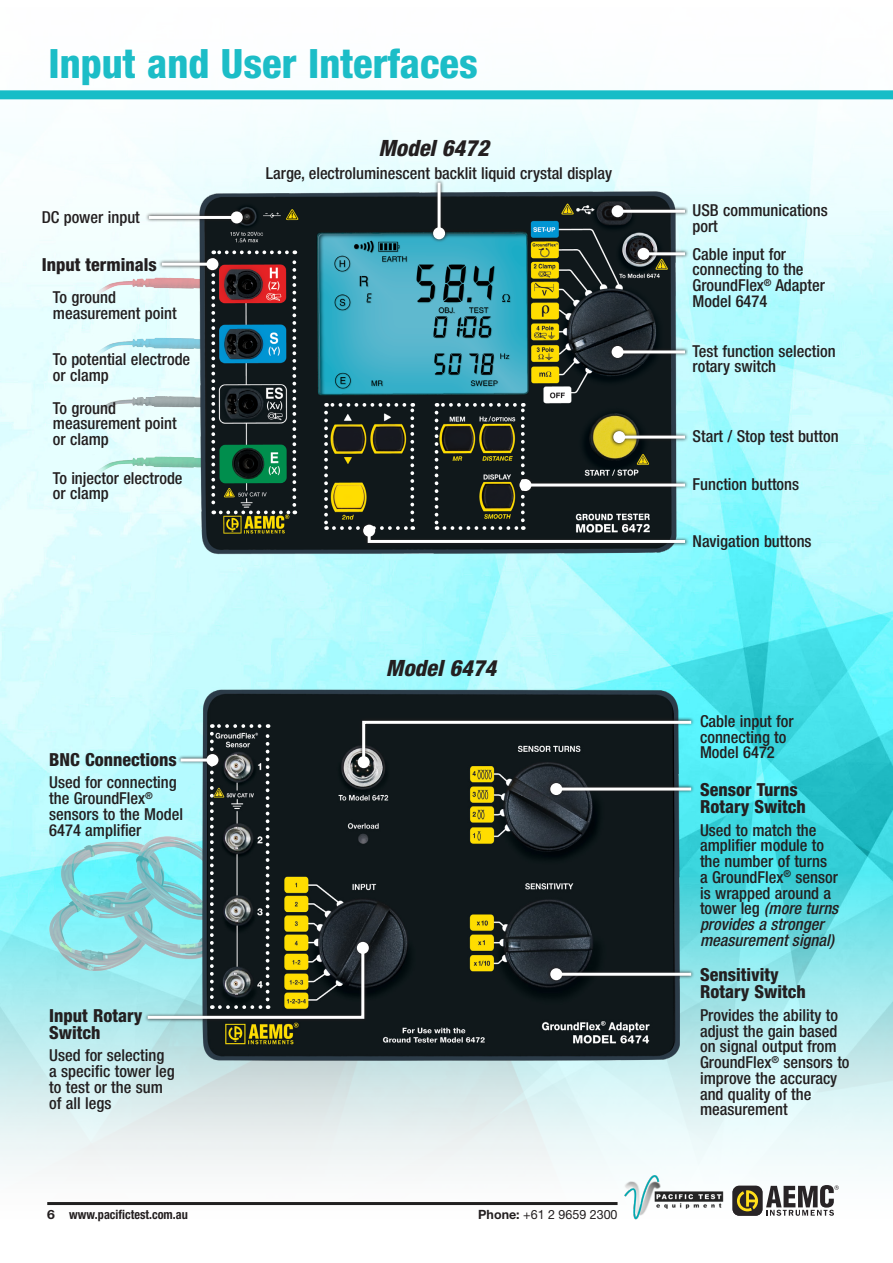
<style>
.page{position:relative;width:893px;height:1263px;background:#fff}
.page>*{position:absolute;margin:0;border:0;box-sizing:border-box;transform-origin:0 0}
.header_heavy{font:800 condensed 40.5px "Helvetica Neue LT Std";color:#1cbdc7}
.subhead_oblique{font:italic 800 condensed 22.5px "Helvetica Neue LT Std";color:#231f20}
.features_bold{font:800 condensed 18px/17.2px "Helvetica Neue LT Std";color:#231f20}
.user_interface{font:500 condensed 16.5px/15.8px "Helvetica Neue LT Std";color:#231f20}
.t1{font:700 condensed 12.75px "Helvetica Neue LT Std";color:#231f20;scale:.96 1}
.t2{font:12.75px "Helvetica Neue LT Std";color:#231f20}
.s1{font-style:italic}
.s2{font-stretch:normal}
.s3{font-weight:700}
</style>
<div class="page">
<img style="left:0;top:99px;width:893px;height:1117px">
<hr style="left:47px;top:1202px;width:571px;height:3px;background:#212020">
<svg style="left:766px;top:1185px;width:73px;height:31px"></svg>
<div style="left:732px;top:1186px;width:30px;height:30px;background:#282426;border-radius:7px"></div>
<svg style="left:737px;top:1190px;width:21px;height:21px"></svg>
<img style="left:618px;top:1172px;width:114px;height:48px">
<div style="left:0;top:90px;width:893px;height:9px;background:#17bdc7"></div>
<img style="left:50px;top:837px;width:95px;height:135px">
<img style="left:86px;top:275px;width:113px;height:25px">
<img style="left:86px;top:335px;width:113px;height:25px">
<img style="left:86px;top:396px;width:113px;height:22px">
<img style="left:86px;top:455px;width:113px;height:23px">
<img style="left:199px;top:189px;width:477px;height:367px">
<img style="left:202px;top:689px;width:478px;height:373px">
<svg style="left:145px;top:208px;width:101px;height:19px"></svg>
<hr style="left:149px;top:216px;width:88px;height:3px;background:#fff">
<div style="left:231px;top:211px;width:12px;height:12px;background:#fff;border-radius:50%"></div>
<svg style="left:360px;top:521px;width:329px;height:25px"></svg>
<svg style="left:144px;top:939px;width:228px;height:83px"></svg>
<svg style="left:354px;top:718px;width:341px;height:54px"></svg>
<svg style="left:608px;top:202px;width:80px;height:19px"></svg>
<hr style="left:618px;top:210px;width:67px;height:3px;background:#fff">
<div style="left:612px;top:205px;width:12px;height:12px;background:#fff;border-radius:50%"></div>
<svg style="left:634px;top:245px;width:54px;height:18px"></svg>
<hr style="left:643px;top:252px;width:42px;height:3px;background:#fff">
<div style="left:637px;top:248px;width:12px;height:12px;background:#fff;border-radius:50%"></div>
<svg style="left:608px;top:343px;width:80px;height:19px"></svg>
<hr style="left:618px;top:350px;width:67px;height:3px;background:#fff">
<div style="left:612px;top:346px;width:12px;height:12px;background:#fff;border-radius:50%"></div>
<svg style="left:430px;top:179px;width:19px;height:64px"></svg>
<hr style="left:438px;top:183px;width:3px;height:50px;background:#fff">
<div style="left:433px;top:227px;width:12px;height:12px;background:#fff;border-radius:50%"></div>
<svg style="left:211px;top:250px;width:85px;height:264px;background:#2c3a3a"></svg>
<svg style="left:324px;top:403px;width:364px;height:141px;background:#393f33"></svg>
<svg style="left:145px;top:719px;width:549px;height:301px;background:#354642"></svg>
<img style="left:856px;top:863px;width:37px;height:138px">
<svg style="left:158px;top:255px;width:64px;height:19px"></svg>
<hr style="left:162px;top:263px;width:50px;height:3px;background:#fff">
<div style="left:206px;top:258px;width:12px;height:12px;background:#fff;border-radius:50%"></div>
<p class="header_heavy" style="left:48px;top:38px;width:431px">Input and User Interfaces</p>
<p class="subhead_oblique" style="left:378px;top:134px;width:112px">Model 6472</p>
<p class="user_interface" style="left:42px;top:209px;width:100px">DC power input</p>
<p class="features_bold" style="left:42px;top:255px;width:117px">Input terminals</p>
<p class="user_interface" style="left:53px;top:289px;width:125px">To ground measurement point</p>
<p class="user_interface" style="left:53px;top:351px;width:139px">To potential electrode or clamp</p>
<p class="user_interface" style="left:53px;top:400px;width:125px">To ground measurement point or clamp</p>
<p class="user_interface" style="left:53px;top:470px;width:131px">To injector electrode or clamp</p>
<p class="user_interface" style="left:266px;top:165px;width:348px">Large, electroluminescent backlit liquid crystal display</p>
<p class="subhead_oblique" style="left:386px;top:654px;width:112px">Model 6474</p>
<p class="user_interface" style="left:692px;top:202px;width:137px">USB communications port</p>
<p class="user_interface" style="left:692px;top:246px;width:134px">Cable input for connecting to the<br>GroundFlex<sup>®</sup> Adapter<br>Model 6474</p>
<p class="user_interface" style="left:692px;top:343px;width:145px">Test function selection rotary switch</p>
<p class="user_interface" style="left:692px;top:428px;width:148px">Start / Stop test button</p>
<p class="user_interface" style="left:692px;top:476px;width:108px">Function buttons</p>
<p class="user_interface" style="left:692px;top:533px;width:121px">Navigation buttons</p>
<p class="user_interface" style="left:700px;top:713px;width:95px">Cable input for connecting to<br>Model 6472</p>
<p class="features_bold" style="left:49px;top:750px;width:129px">BNC Connections</p>
<p class="user_interface" style="left:49px;top:774px;width:135px">Used for connecting the GroundFlex<sup>® </sup>sensors to the Model<br>6474 amplifier</p>
<p class="features_bold" style="left:700px;top:780px;width:107px">Sensor Turns<br>Rotary Switch</p>
<p class="user_interface" style="left:700px;top:822px;width:140px">Used to match the amplifier module to the number of turns a GroundFlex<sup>®</sup> sensor is wrapped around a tower leg <span class="s1">(more turns provides a stronger measurement signal)</span></p>
<p class="features_bold" style="left:49px;top:1006px;width:95px">Input Rotary<br>Switch</p>
<p class="user_interface" style="left:49px;top:1047px;width:127px">Used for selecting a specific tower leg to test or the sum of all legs</p>
<p class="t1" style="left:47px;top:1206px;width:148px"><span class="s2">6</span> www.pacifictest.com.au</p>
<p class="t2" style="left:478px;top:1207px;width:141px"><span class="s3">Phone:</span> +61 2 9659 2300</p>
<p class="features_bold" style="left:700px;top:966px;width:107px">Sensitivity<br>Rotary Switch</p>
<p class="user_interface" style="left:700px;top:1007px;width:151px">Provides the ability to adjust the gain based on signal output from<br>GroundFlex<sup>®</sup> sensors to improve the accuracy and quality of the measurement</p>
</div>
